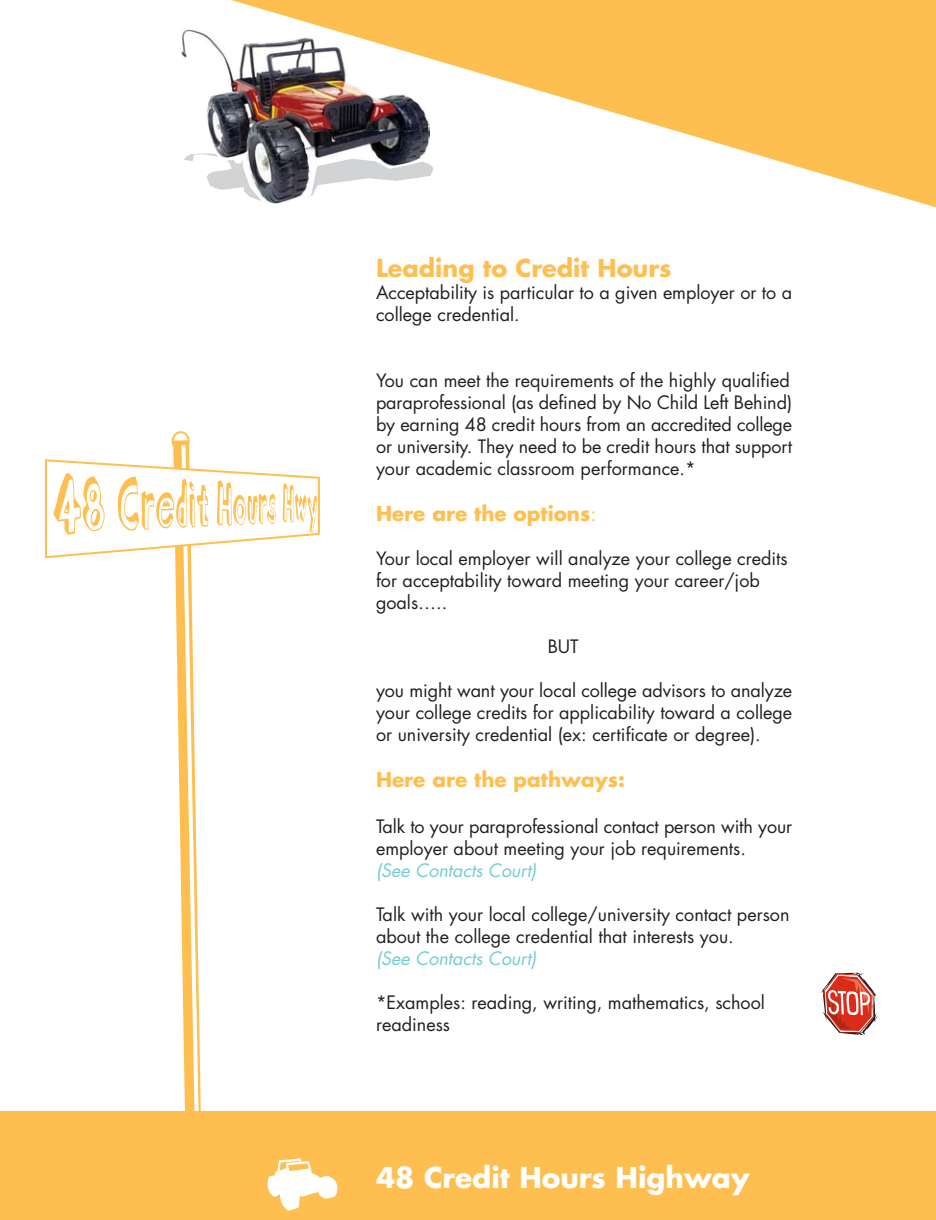
<style>
.page{position:relative;width:936px;height:1220px;background:#fff}
.page>*{position:absolute;margin:0;border:0;box-sizing:border-box;transform-origin:0 0}
.t1{font:700 28px "Futura";color:#fff}
.t2{font:700 24px "Futura";color:#febf50}
.t3{font:700 20px "Futura";color:#febf50}
.t4{font:18px/22px "Futura";color:#231f20}
.t5{font:italic 18px "Futura";color:#74ccd3}
.s1{font-weight:400}
</style>
<div class="page">
<svg style="left:171px;top:431px;width:19px;height:20px"></svg>
<div style="left:0;top:1111px;width:936px;height:109px;background:#febf50"></div>
<svg style="left:821px;top:972px;width:57px;height:63px"></svg>
<svg style="left:231px;top:0;width:705px;height:208px;fill:#febf50"></svg>
<img style="left:181px;top:24px;width:253px;height:184px">
<svg style="left:266px;top:1157px;width:73px;height:53px"></svg>
<svg style="left:44px;top:439px;width:277px;height:689px"></svg>
<h2 class="t2" style="left:376px;top:257px;width:297px">Leading to Credit Hours</h2>
<p class="t4" style="left:376px;top:283px;width:418px">Acceptability is particular to a given employer or to a college credential.</p>
<p class="t4" style="left:376px;top:371px;width:418px">You can meet the requirements of the highly qualified paraprofessional (as defined by No Child Left Behind) by earning 48 credit hours from an accredited college or university. They need to be credit hours that support your academic classroom performance.*</p>
<p class="t3" style="left:376px;top:504px;width:222px">Here are the options<span class="s1">:</span></p>
<p class="t4" style="left:376px;top:549px;width:413px">Your local employer will analyze your college credits for acceptability toward meeting your career/job goals…..</p>
<p class="t4" style="left:548px;top:637px;width:33px">BUT</p>
<p class="t4" style="left:376px;top:681px;width:418px;text-align:justify">you might want your local college advisors to analyze your college credits for applicability toward a college or university credential (ex: certificate or degree).</p>
<p class="t3" style="left:376px;top:770px;width:251px">Here are the pathways:</p>
<p class="t4" style="left:376px;top:817px;width:418px">Talk to your paraprofessional contact person with your employer about meeting your job requirements.</p>
<p class="t5" style="left:376px;top:862px;width:165px">(See Contacts Court)</p>
<p class="t4" style="left:376px;top:905px;width:415px">Talk with your local college/university contact person about the college credential that interests you.</p>
<p class="t5" style="left:376px;top:950px;width:165px">(See Contacts Court)</p>
<p class="t4" style="left:376px;top:993px;width:390px">*Examples: reading, writing, mathematics, school readiness</p>
<h1 class="t1" style="left:376px;top:1165px;width:375px">48 Credit Hours Highway</h1>
</div>
